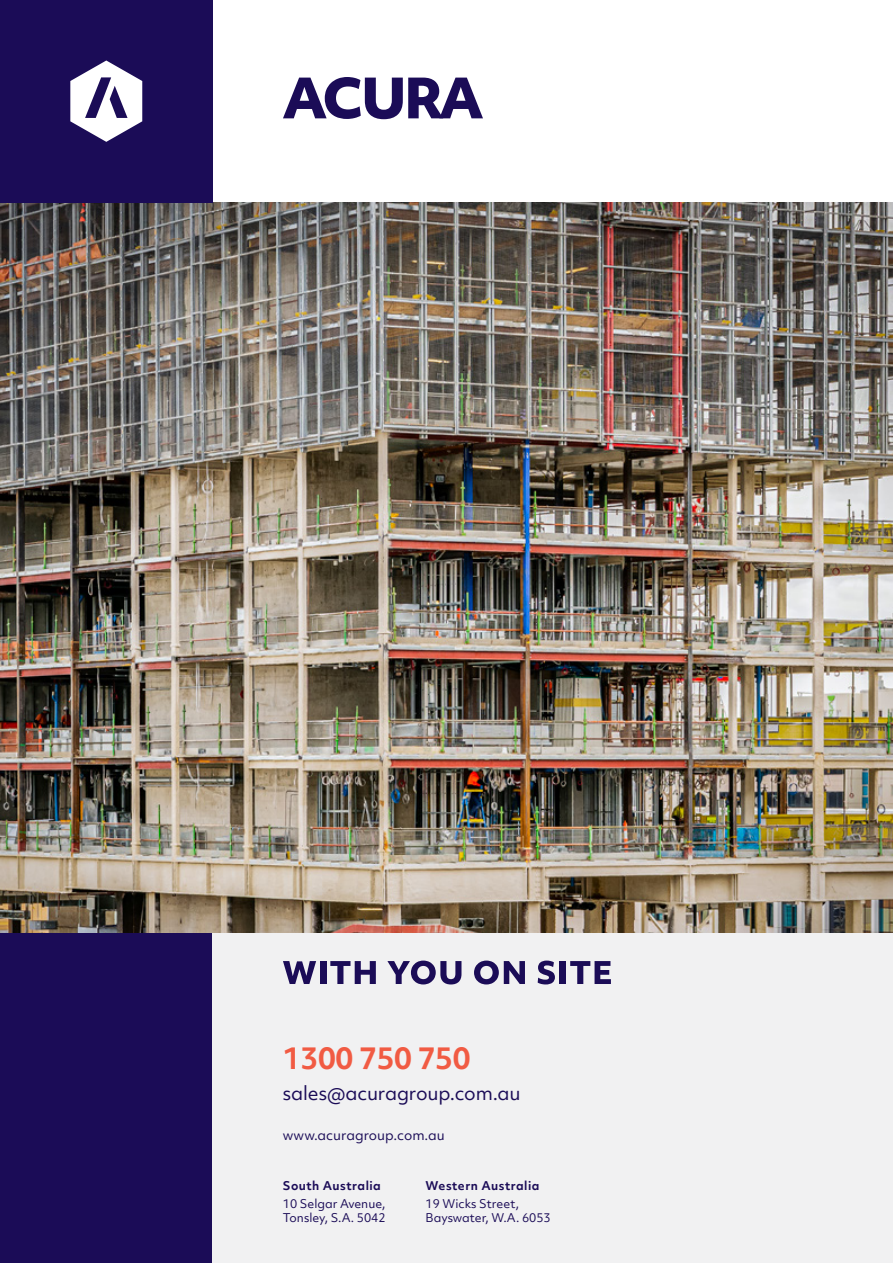
<style>
.page{position:relative;width:893px;height:1263px;background:#fff}
.page>*{position:absolute;margin:0;border:0;box-sizing:border-box;transform-origin:0 0}
.t1{font:700 28.8px "Objektiv Mk 2";letter-spacing:-.01em;color:#f15b43}
.t2{font:18.3px "Objektiv Mk 2";letter-spacing:-.01em;color:#1b0c57}
.t3{font:13.05px "Objektiv Mk 2";color:#1b0c57}
.t4{font:11.55px/14px "Objektiv Mk 2";color:#1b0c57}
.t5{font:700 11.55px "Objektiv Mk 2";letter-spacing:.04em;color:#1b0c57}
</style>
<div class="page">
<img style="left:0;top:202px;width:893px;height:731px">
<div style="left:0;top:0;width:213px;height:202px;background:#1b0c57"></div>
<div style="left:0;top:933px;width:213px;height:330px;background:#1b0c57"></div>
<div style="left:213px;top:933px;width:680px;height:330px;background:#f1f1f2"></div>
<svg style="left:70px;top:60px;width:72px;height:82px"></svg>
<svg style="left:283px;top:77px;width:200px;height:42px"></svg>
<svg style="left:283px;top:961px;width:33px;height:23px"></svg>
<div style="left:320px;top:961px;width:6px;height:23px;background:#1b0c57"></div>
<svg style="left:330px;top:961px;width:46px;height:23px"></svg>
<svg style="left:387px;top:960px;width:74px;height:24px"></svg>
<svg style="left:474px;top:960px;width:51px;height:24px"></svg>
<svg style="left:538px;top:960px;width:17px;height:24px"></svg>
<div style="left:560px;top:961px;width:6px;height:23px;background:#1b0c57"></div>
<svg style="left:570px;top:961px;width:41px;height:23px"></svg>
<h1 class="t1" style="left:283px;top:1038px;width:189px">1300 750 750</h1>
<h2 class="t2" style="left:283px;top:1080px;width:239px">sales@acuragroup.com.au</h2>
<p class="t3" style="left:283px;top:1126px;width:163px">www.acuragroup.com.au</p>
<p class="t5" style="left:283px;top:1177px;width:99px">South Australia</p>
<p class="t4" style="left:283px;top:1197px;width:104px">10 Selgar Avenue,<br>Tonsley, S.A. 5042</p>
<p class="t5" style="left:426px;top:1177px;width:115px">Western Australia</p>
<p class="t4" style="left:426px;top:1197px;width:127px">19 Wicks Street,<br>Bayswater, W.A. 6053</p>
</div>
